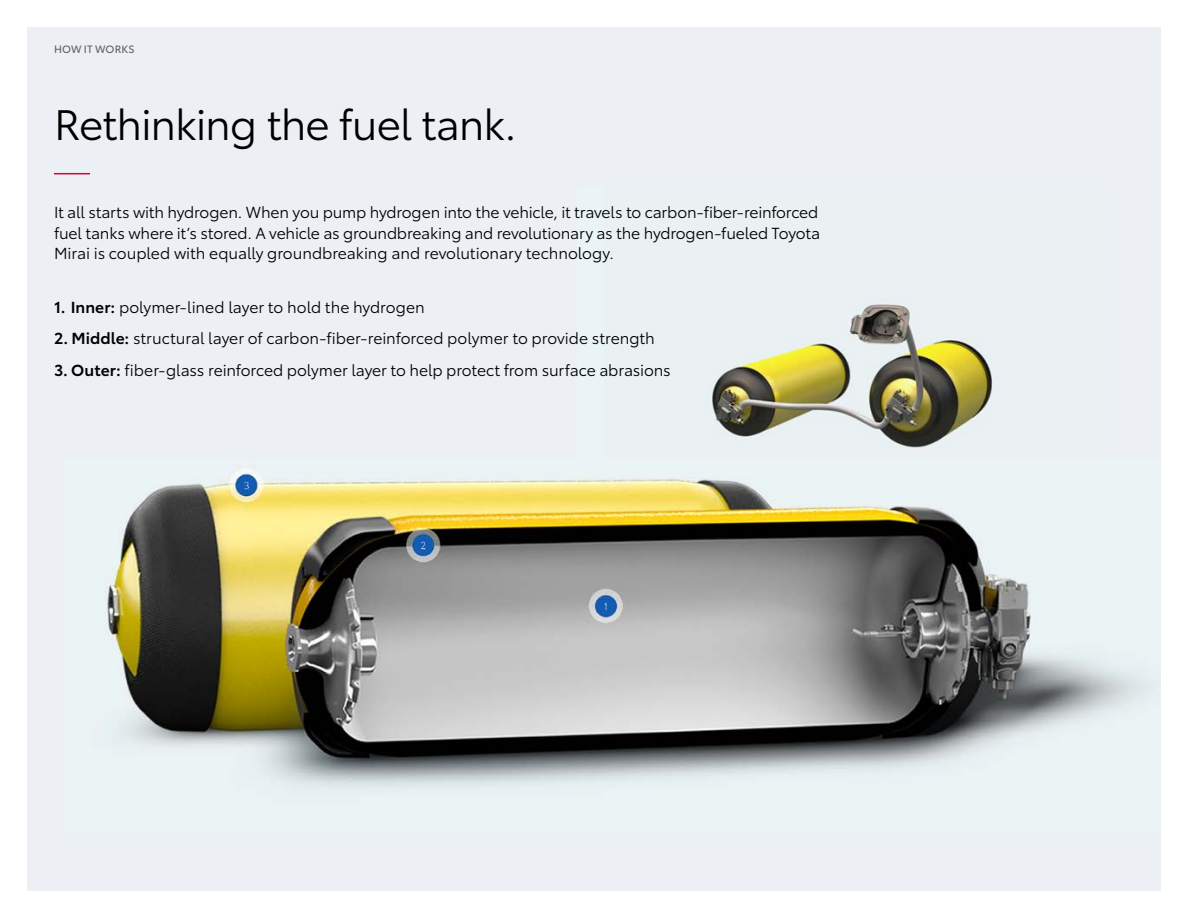
<style>
.page{position:relative;width:1188px;height:918px;background:#fff}
.page>*{position:absolute;margin:0;border:0;box-sizing:border-box;transform-origin:0 0}
.t1{font:42px "Toyota Type";letter-spacing:-.025em;color:#000}
.t2{font:15.75px/20.2px "Toyota Type";letter-spacing:-.005em;color:#000;text-align:justify}
.t3{font:10.5px "Toyota Type";letter-spacing:.01em;color:#5f6062}
.s1{font-weight:600}
</style>
<div class="page">
<img style="left:577px;top:187px;width:535px;height:272px">
<img style="left:65px;top:459px;width:1096px;height:373px">
<hr style="left:54px;top:173px;width:36px;height:1px;background:#dc002e">
<p class="t3" style="left:54px;top:41px;width:82px">HOW IT WORKS</p>
<h1 class="t1" style="left:54px;top:93px;width:464px">Rethinking the fuel tank.</h1>
<p class="t2" style="left:54px;top:201px;width:768px">It all starts with hydrogen. When you pump hydrogen into the vehicle, it travels to carbon-fiber-reinforced fuel tanks where it’s stored. A vehicle as groundbreaking and revolutionary as the hydrogen-fueled Toyota Mirai is coupled with equally groundbreaking and revolutionary technology.</p>
<p class="t2" style="left:54px;top:296px;width:372px"><span class="s1">1. Inner:</span> polymer-lined layer to hold the hydrogen</p>
<p class="t2" style="left:54px;top:327px;width:602px"><span class="s1">2. Middle:</span> structural layer of carbon-fiber-reinforced polymer to provide strength</p>
<p class="t2" style="left:54px;top:359px;width:618px"><span class="s1">3. Outer:</span> fiber-glass reinforced polymer layer to help protect from surface abrasions</p>
</div>
